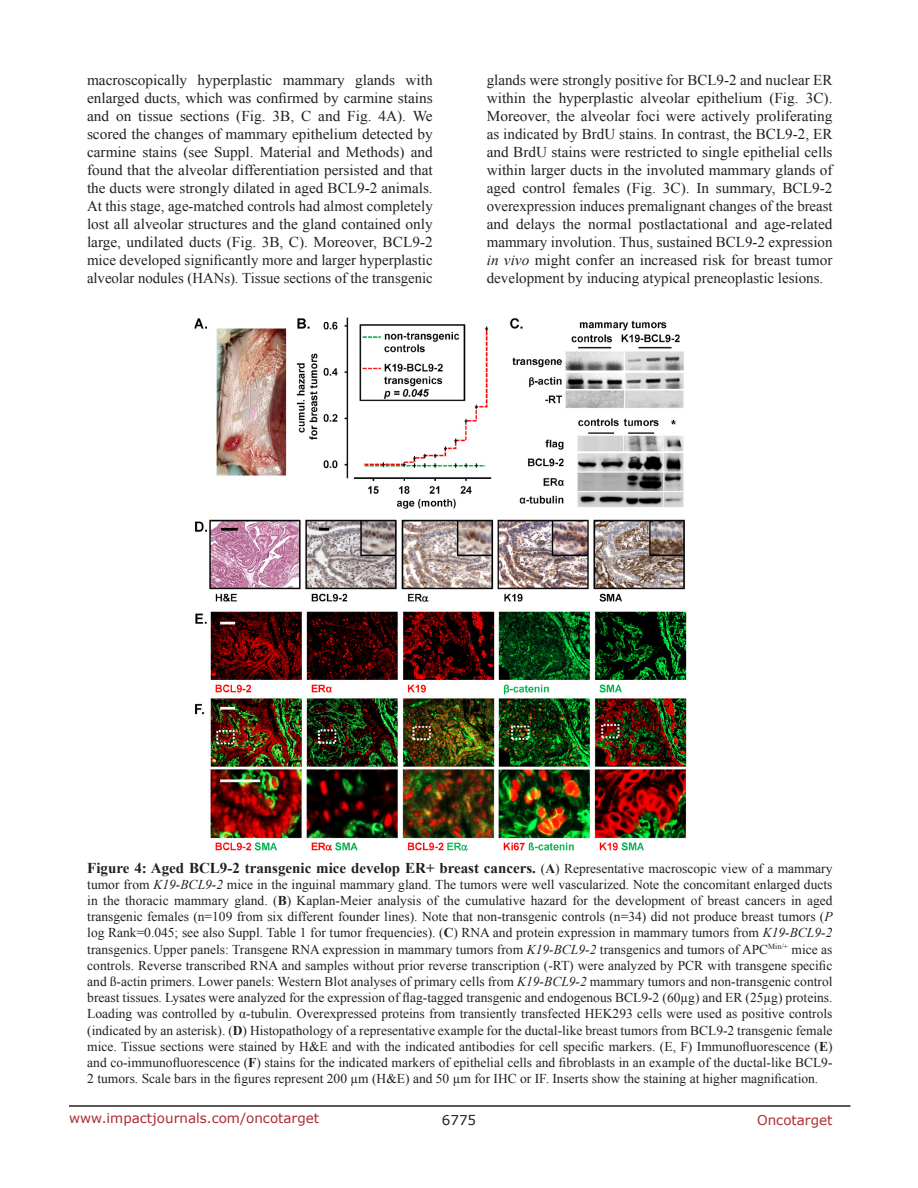
<style>
.page{position:relative;width:918px;height:1188px;background:#fff}
.page>*{position:absolute;margin:0;border:0;box-sizing:border-box;transform-origin:0 0}
.BodyText{font:15px/18px "Times New Roman";color:#221f22;text-align:justify}
.FigureText{font:700 15px "Times New Roman";color:#221f22}
.FigureText-2{font:13.5px/16.2px "Times New Roman";color:#221f22;text-align:justify}
.t1{font:13.5px "Verdana";color:#ac2b31}
.t2{font:13.5px "Verdana";color:#221f22}
.s1{font-style:italic}
.s2{font-weight:400;font-size:13.5px}
.s3{font-size:13.5px}
.s4{font-weight:700}
</style>
<div class="page">
<hr style="left:69px;top:1105px;width:781px;height:2px;background:#231f20">
<img style="left:194px;top:317px;width:493px;height:534px">
<p class="BodyText" style="left:87px;top:71px;width:347px">macroscopically hyperplastic mammary glands with enlarged ducts, which was confirmed by carmine stains and on tissue sections (Fig. 3B, C and Fig. 4A). We scored the changes of mammary epithelium detected by carmine stains (see Suppl. Material and Methods) and found that the alveolar differentiation persisted and that the ducts were strongly dilated in aged BCL9-2 animals.<br>At this stage, age-matched controls had almost completely lost all alveolar structures and the gland contained only large, undilated ducts (Fig. 3B, C). Moreover, BCL9-2 mice developed significantly more and larger hyperplastic alveolar nodules (HANs). Tissue sections of the transgenic</p>
<p class="BodyText" style="left:487px;top:71px;width:347px">glands were strongly positive for BCL9-2 and nuclear ER within the hyperplastic alveolar epithelium (Fig. 3C).<br>Moreover, the alveolar foci were actively proliferating as indicated by BrdU stains. In contrast, the BCL9-2, ER and BrdU stains were restricted to single epithelial cells within larger ducts in the involuted mammary glands of aged control females (Fig. 3C). In summary, BCL9-2 overexpression induces premalignant changes of the breast and delays the normal postlactational and age-related mammary involution. Thus, sustained BCL9-2 expression <span class="s1">in vivo</span> might confer an increased risk for breast tumor development by inducing atypical preneoplastic lesions.</p>
<p class="FigureText" style="left:87px;top:857px;width:747px">Figure 4: Aged BCL9-2 transgenic mice develop ER+ breast cancers. <span class="s2">(</span><span class="s3">A</span><span class="s2">) Representative macroscopic view of a mammary</span></p>
<p class="FigureText-2" style="left:87px;top:876px;width:747px">tumor from <span class="s1">K19-BCL9-2</span> mice in the inguinal mammary gland. The tumors were well vascularized. Note the concomitant enlarged ducts in the thoracic mammary gland. (<span class="s4">B</span>) Kaplan-Meier analysis of the cumulative hazard for the development of breast cancers in aged transgenic females (n=109 from six different founder lines). Note that non-transgenic controls (n=34) did not produce breast tumors (<span class="s1">P </span>log Rank=0.045; see also Suppl. Table 1 for tumor frequencies). (<span class="s4">C</span>) RNA and protein expression in mammary tumors from <span class="s1">K19-BCL9-2 </span>transgenics. Upper panels: Transgene RNA expression in mammary tumors from <span class="s1">K19-BCL9-2</span> transgenics and tumors of APC<sup>Min/+</sup> mice as controls. Reverse transcribed RNA and samples without prior reverse transcription (-RT) were analyzed by PCR with transgene specific and ß-actin primers. Lower panels: Western Blot analyses of primary cells from <span class="s1">K19-BCL9-2</span> mammary tumors and non-transgenic control breast tissues. Lysates were analyzed for the expression of flag-tagged transgenic and endogenous BCL9-2 (60µg) and ER (25µg) proteins.<br>Loading was controlled by α-tubulin. Overexpressed proteins from transiently transfected HEK293 cells were used as positive controls (indicated by an asterisk). (<span class="s4">D</span>) Histopathology of a representative example for the ductal-like breast tumors from BCL9-2 transgenic female mice. Tissue sections were stained by H&amp;E and with the indicated antibodies for cell specific markers. (E, F) Immunofluorescence (<span class="s4">E</span>) and co-immunofluorescence (<span class="s4">F</span>) stains for the indicated markers of epithelial cells and fibroblasts in an example of the ductal-like BCL9- 2 tumors. Scale bars in the figures represent 200 µm (H&amp;E) and 50 µm for IHC or IF. Inserts show the staining at higher magnification.</p>
<p class="t1" style="left:69px;top:1109px;width:252px">www.impactjournals.com/oncotarget</p>
<p class="t2" style="left:442px;top:1111px;width:36px">6775</p>
<p class="t1" style="left:757px;top:1111px;width:77px">Oncotarget</p>
</div>
